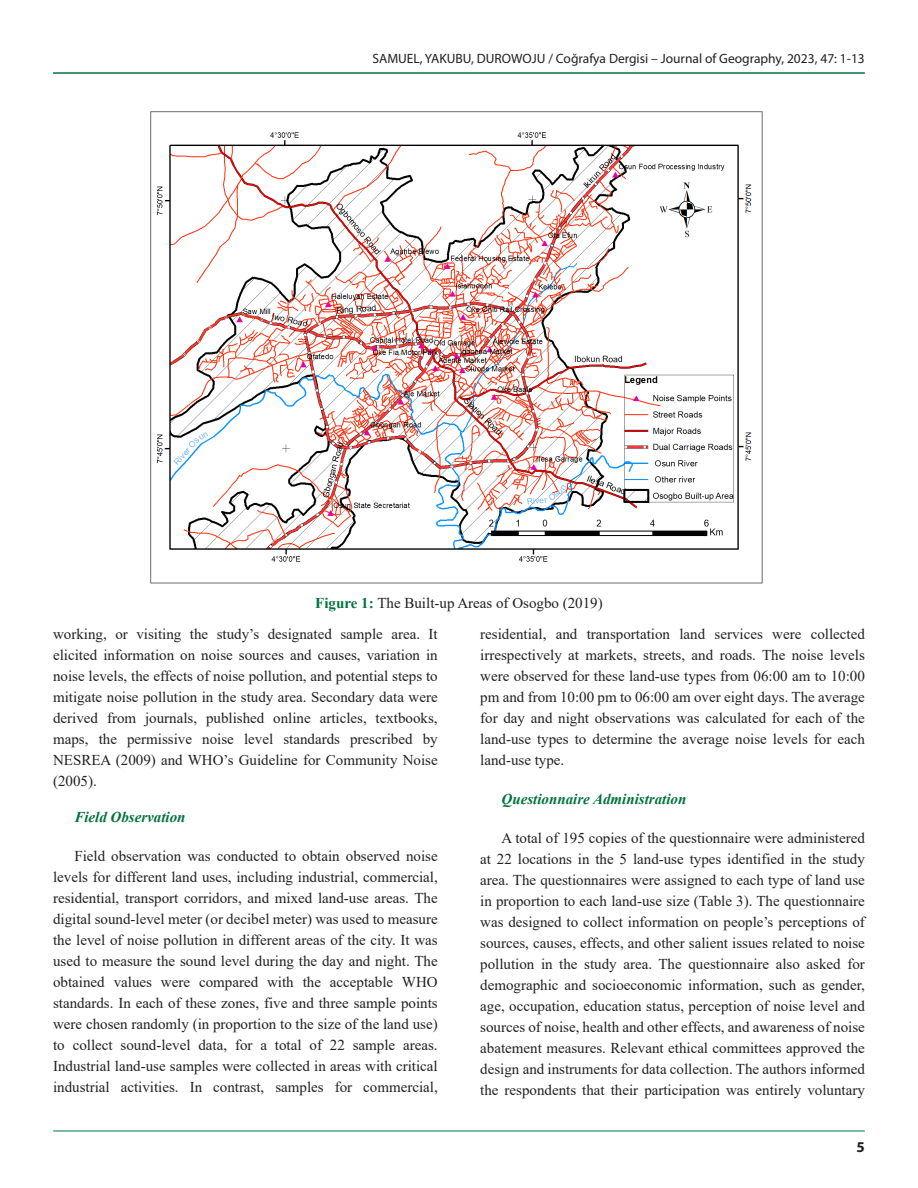
<style>
.page{position:relative;width:918px;height:1188px;background:#fff}
.page>*{position:absolute;margin:0;border:0;box-sizing:border-box;transform-origin:0 0}
.Ana_metin{font:15px/21px "Times New Roman";color:#231f20;text-align:justify}
.Baslik_ENG{font:italic 700 15px "Times New Roman";color:#00733d}
.t1{font:700 15px "Myriad Pro";color:#231f20}
.t2{font:13.5px "Myriad Pro";color:#231f20}
.s1{font-weight:700;color:#00733d}
</style>
<div class="page">
<hr style="left:53px;top:72px;width:812px;height:2px;background:#00733d">
<hr style="left:53px;top:1131px;width:812px;height:1px;background:#00733d">
<img style="left:150px;top:111px;width:613px;height:473px">
<p class="t2" style="left:372px;top:50px;width:494px">SAMUEL, YAKUBU, DUROWOJU / Coğrafya Dergisi – Journal of Geography, 2023, 47: 1-13</p>
<p class="Ana_metin" style="left:315px;top:592px;width:289px"><span class="s1">Figure 1:</span> The Built-up Areas of Osogbo (2019)</p>
<p class="Ana_metin" style="left:53px;top:623px;width:386px">working, or visiting the study’s designated sample area. It elicited information on noise sources and causes, variation in noise levels, the effects of noise pollution, and potential steps to mitigate noise pollution in the study area. Secondary data were derived from journals, published online articles, textbooks, maps, the permissive noise level standards prescribed by NESREA (2009) and WHO’s Guideline for Community Noise (2005).</p>
<p class="Baslik_ENG" style="left:74px;top:807px;width:113px">Field Observation</p>
<p class="Ana_metin" style="left:53px;top:845px;width:386px;text-indent:21px">Field observation was conducted to obtain observed noise levels for different land uses, including industrial, commercial, residential, transport corridors, and mixed land-use areas. The digital sound-level meter (or decibel meter) was used to measure the level of noise pollution in different areas of the city. It was used to measure the sound level during the day and night. The obtained values were compared with the acceptable WHO standards. In each of these zones, five and three sample points were chosen randomly (in proportion to the size of the land use) to collect sound-level data, for a total of 22 sample areas.<br>Industrial land-use samples were collected in areas with critical industrial activities. In contrast, samples for commercial,</p>
<p class="Ana_metin" style="left:480px;top:623px;width:386px">residential, and transportation land services were collected irrespectively at markets, streets, and roads. The noise levels were observed for these land-use types from 06:00 am to 10:00 pm and from 10:00 pm to 06:00 am over eight days. The average for day and night observations was calculated for each of the land-use types to determine the average noise levels for each land-use type.</p>
<p class="Baslik_ENG" style="left:502px;top:789px;width:186px">Questionnaire Administration</p>
<p class="Ana_metin" style="left:480px;top:827px;width:386px;text-indent:21px">A total of 195 copies of the questionnaire were administered at 22 locations in the 5 land-use types identified in the study area. The questionnaires were assigned to each type of land use in proportion to each land-use size (Table 3). The questionnaire was designed to collect information on people’s perceptions of sources, causes, effects, and other salient issues related to noise pollution in the study area. The questionnaire also asked for demographic and socioeconomic information, such as gender, age, occupation, education status, perception of noise level and sources of noise, health and other effects, and awareness of noise abatement measures. Relevant ethical committees approved the design and instruments for data collection. The authors informed the respondents that their participation was entirely voluntary</p>
<p class="t1" style="left:857px;top:1137px;width:10px">5</p>
</div>
